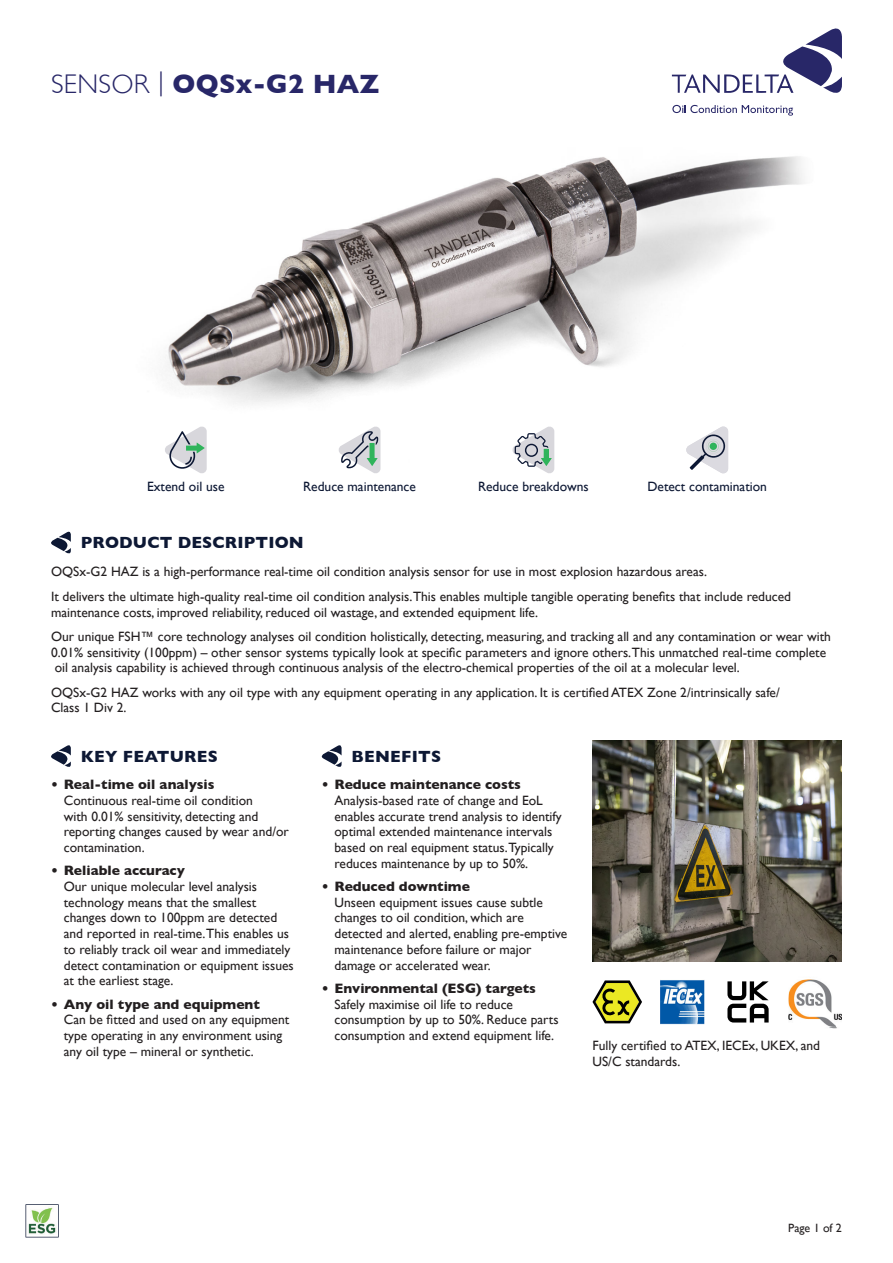
<style>
.page{position:relative;width:893px;height:1263px;background:#fff}
.page>*{position:absolute;margin:0;border:0;box-sizing:border-box;transform-origin:0 0}
.t1{font:700 27px "Gill Sans";letter-spacing:.01em;color:#282768}
.t2{font:700 16.5px "Gill Sans";letter-spacing:.01em;color:#0d1834}
.t3{font:700 13.8px "Gill Sans";color:#231f20}
.t4{font:13.5px/15.8px "Gill Sans";color:#231f20}
.t5{font:13.5px "Gill Sans";color:#0d1834}
.t6{font:12px "Gill Sans";color:#231f20}
.s1{font-weight:300}
</style>
<div class="page">
<img style="left:166px;top:75px;width:639px;height:399px">
<img style="left:592px;top:741px;width:249px;height:221px">
<svg style="left:51px;top:531px;width:20px;height:23px"></svg>
<svg style="left:51px;top:745px;width:20px;height:22px"></svg>
<svg style="left:321px;top:745px;width:21px;height:22px"></svg>
<svg style="left:165px;top:426px;width:42px;height:47px"></svg>
<svg style="left:339px;top:426px;width:41px;height:47px"></svg>
<svg style="left:512px;top:426px;width:42px;height:47px"></svg>
<svg style="left:686px;top:426px;width:42px;height:47px"></svg>
<img style="left:660px;top:980px;width:44px;height:44px">
<svg style="left:727px;top:981px;width:42px;height:41px"></svg>
<svg style="left:592px;top:980px;width:50px;height:43px"></svg>
<img style="left:829px;top:1013px;width:13px;height:15px">
<svg style="left:788px;top:993px;width:1px;height:27px"></svg>
<img style="left:789px;top:979px;width:47px;height:48px">
<div style="left:672px;top:28px;width:170px;height:95px;background:#fff"></div>
<svg style="left:672px;top:28px;width:170px;height:65px"></svg>
<svg style="left:672px;top:105px;width:121px;height:11px"></svg>
<svg style="left:26px;top:1204px;width:33px;height:33px"></svg>
<h1 class="t1" style="left:51px;top:73px;width:330px"><span class="s1">SENSOR |</span> OQSx-G2 HAZ</h1>
<p class="t5" style="left:147px;top:479px;width:79px">Extend oil use</p>
<p class="t5" style="left:303px;top:481px;width:114px">Reduce maintenance</p>
<p class="t5" style="left:478px;top:481px;width:112px">Reduce breakdowns</p>
<p class="t5" style="left:647px;top:481px;width:121px">Detect contamination</p>
<p class="t2" style="left:81px;top:536px;width:224px">PRODUCT DESCRIPTION</p>
<p class="t4" style="left:51px;top:561px;width:742px;line-height:24.3px">OQSx-G2 HAZ is a high-performance real-time oil condition analysis sensor for use in most explosion hazardous areas.<br>It delivers the ultimate high-quality real-time oil condition analysis.This enables multiple tangible operating benefits that include reduced</p>
<p class="t4" style="left:51px;top:601px;width:781px;line-height:24.3px">maintenance costs, improved reliability, reduced oil wastage, and extended equipment life.<br>Our unique FSH™ core technology analyses oil condition holistically, detecting, measuring, and tracking all and any contamination or wear with</p>
<p class="t4" style="left:51px;top:644px;width:777px">0.01% sensitivity (100ppm) – other sensor systems typically look at specific parameters and ignore others.This unmatched real-time complete oil analysis capability is achieved through continuous analysis of the electro-chemical properties of the oil at a molecular level.</p>
<p class="t4" style="left:51px;top:684px;width:730px">OQSx-G2 HAZ works with any oil type with any equipment operating in any application. It is certified ATEX Zone 2/intrinsically safe/<br>Class 1 Div 2.</p>
<p class="t2" style="left:81px;top:749px;width:138px">KEY FEATURES</p>
<p class="t3" style="left:51px;top:779px;width:165px">• Real-time oil analysis</p>
<p class="t4" style="left:64px;top:793px;width:227px">Continuous real-time oil condition<br>with 0.01% sensitivity, detecting and reporting changes caused by wear and/or contamination.</p>
<p class="t3" style="left:51px;top:865px;width:135px">• Reliable accuracy</p>
<p class="t4" style="left:64px;top:879px;width:231px">Our unique molecular level analysis technology means that the smallest changes down to 100ppm are detected and reported in real-time.This enables us to reliably track oil wear and immediately detect contamination or equipment issues at the earliest stage.</p>
<p class="t3" style="left:51px;top:998px;width:210px">• Any oil type and equipment</p>
<p class="t4" style="left:64px;top:1012px;width:227px">Can be fitted and used on any equipment type operating in any environment using any oil type – mineral or synthetic.</p>
<p class="t2" style="left:351px;top:749px;width:91px">BENEFITS</p>
<p class="t3" style="left:322px;top:779px;width:201px">• Reduce maintenance costs</p>
<p class="t4" style="left:334px;top:792px;width:229px">Analysis-based rate of change and EoL enables accurate trend analysis to identify optimal extended maintenance intervals based on real equipment status.Typically reduces maintenance by up to 50%.</p>
<p class="t3" style="left:322px;top:880px;width:150px">• Reduced downtime</p>
<p class="t4" style="left:334px;top:895px;width:234px">Unseen equipment issues cause subtle changes to oil condition, which are detected and alerted, enabling pre-emptive maintenance before failure or major damage or accelerated wear.</p>
<p class="t3" style="left:322px;top:982px;width:216px">• Environmental (ESG) targets</p>
<p class="t4" style="left:334px;top:997px;width:226px">Safely maximise oil life to reduce consumption by up to 50%. Reduce parts consumption and extend equipment life.</p>
<p class="t4" style="left:592px;top:1037px;width:229px">Fully certified to ATEX, IECEx, UKEX, and<br>US/C standards.</p>
<p class="t6" style="left:788px;top:1223px;width:55px">Page 1 of 2</p>
</div>
